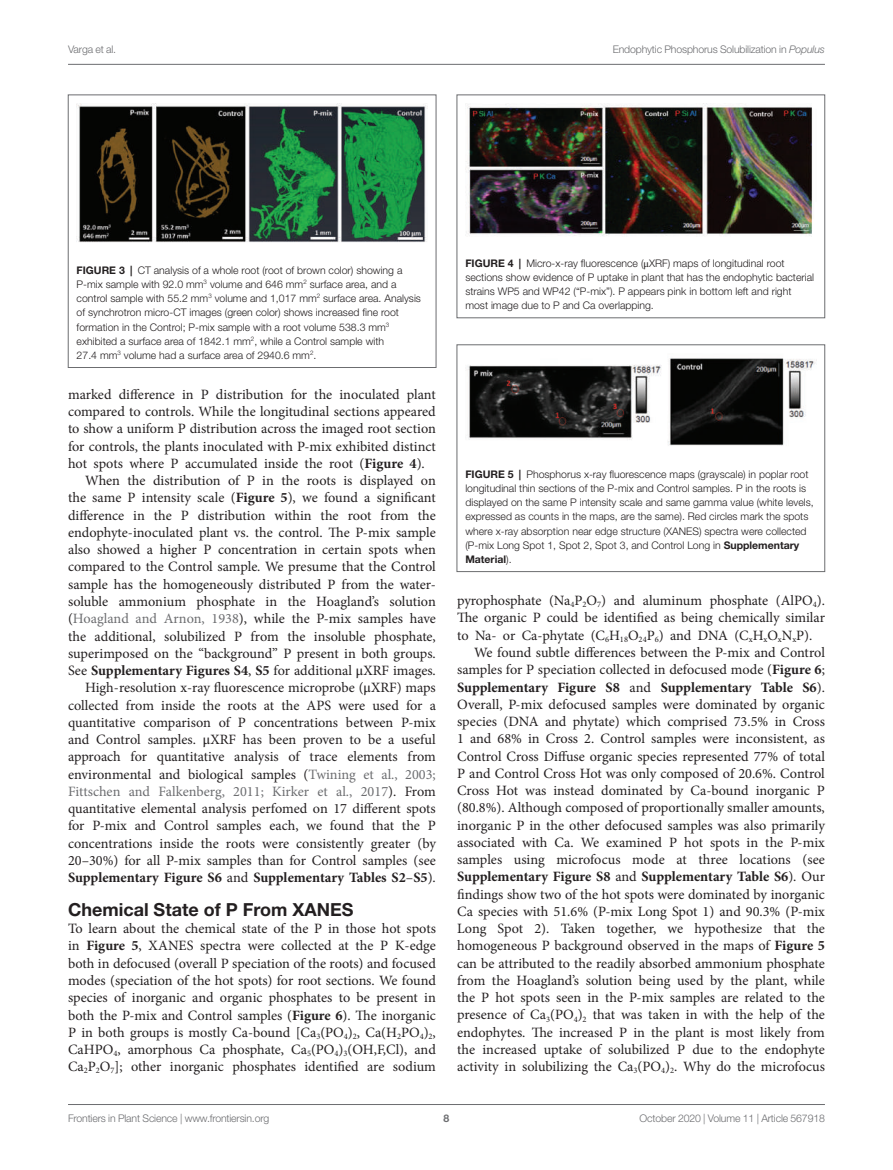
<style>
.page{position:relative;width:893px;height:1170px;background:#fff}
.page>*{position:absolute;margin:0;border:0;box-sizing:border-box;transform-origin:0 0}
.t1{font:700 18px "Helvetica Neue LT Std";color:#231f20}
.t2{font:14.25px/17.2px "Minion Pro";color:#231f20;text-align:justify}
.t3{font:700 14.25px "Minion Pro";letter-spacing:-.005em;color:#231f20}
.t4{font:14.25px "Minion Pro";color:#6c6d70}
.t5{font:300 10.5px/14.2px "Helvetica Neue LT Std";color:#231f20}
.t6{font:300 10.5px "Helvetica Neue LT Std";letter-spacing:-.015em;color:#6c6d70}
.t7{font:700 10.5px "Helvetica Neue LT Std";color:#6c6d70}
.s1{font-style:italic}
.s2{font-weight:700}
.s3{font-family:"STIX General";font-weight:400}
.s4{color:#6c6d70}
.s5{font-family:"STIX General"}
.s6{color:#231f20}
.s7{font-weight:400}
</style>
<div class="page">
<hr style="left:68px;top:64px;width:757px;height:1px;background:#6c6d70">
<hr style="left:68px;top:1104px;width:757px;height:1px;background:#6c6d70">
<img style="left:467px;top:358px;width:349px;height:88px">
<div style="left:457px;top:344px;width:368px;height:227px;border:1px solid #6c6d70"></div>
<img style="left:77px;top:103px;width:351px;height:139px">
<img style="left:466px;top:103px;width:346px;height:134px">
<div style="left:457px;top:95px;width:368px;height:223px;border:1px solid #6c6d70"></div>
<p class="t6" style="left:68px;top:42px;width:50px">Varga et al.</p>
<p class="t6" style="left:613px;top:42px;width:214px">Endophytic Phosphorus Solubilization in <span class="s1">Populus</span></p>
<p class="t5" style="left:77px;top:262px;width:346px"><span class="s2">FIGURE 3 |</span> CT analysis of a whole root (root of brown color) showing a P-mix sample with 92.0 mm<sup>3</sup> volume and 646 mm<sup>2</sup> surface area, and a control sample with 55.2 mm<sup>3</sup> volume and 1,017 mm<sup>2</sup> surface area. Analysis of synchrotron micro-CT images (green color) shows increased fine root formation in the Control; P-mix sample with a root volume 538.3 mm<sup>3 </sup>exhibited a surface area of 1842.1 mm<sup>2</sup>, while a Control sample with<br>27.4 mm<sup>3</sup> volume had a surface area of 2940.6 mm<sup>2</sup>.</p>
<p class="t5" style="left:465px;top:255px;width:350px"><span class="s2">FIGURE 4 |</span> Micro-x-ray fluorescence (<span class="s3">μ</span>XRF) maps of longitudinal root sections show evidence of P uptake in plant that has the endophytic bacterial strains WP5 and WP42 (“P-mix”). P appears pink in bottom left and right most image due to P and Ca overlapping.</p>
<p class="t2" style="left:68px;top:386px;width:369px">marked difference in P distribution for the inoculated plant</p>
<p class="t2" style="left:68px;top:403px;width:369px">compared to controls. While the longitudinal sections appeared</p>
<p class="t2" style="left:68px;top:420px;width:369px">to show a uniform P distribution across the imaged root section</p>
<p class="t2" style="left:68px;top:437px;width:369px">for controls, the plants inoculated with P-mix exhibited distinct</p>
<p class="t2" style="left:68px;top:455px;width:358px">hot spots where P accumulated inside the root (<span class="s2">Figure 4</span>).</p>
<p class="t2" style="left:85px;top:472px;width:352px">When the distribution of P in the roots is displayed on</p>
<p class="t2" style="left:68px;top:489px;width:369px">the same P intensity scale (<span class="s2">Figure 5</span>), we found a significant</p>
<p class="t2" style="left:68px;top:506px;width:369px">difference in the P distribution within the root from the</p>
<p class="t2" style="left:68px;top:524px;width:369px">endophyte-inoculated plant vs. the control. The P-mix sample</p>
<p class="t2" style="left:68px;top:541px;width:369px">also showed a higher P concentration in certain spots when</p>
<p class="t2" style="left:68px;top:558px;width:369px">compared to the Control sample. We presume that the Control</p>
<p class="t2" style="left:68px;top:575px;width:369px">sample has the homogeneously distributed P from the water-</p>
<p class="t2" style="left:68px;top:593px;width:369px">soluble ammonium phosphate in the Hoagland’s solution</p>
<p class="t2" style="left:68px;top:610px;width:369px">(<span class="s4">Hoagland and Arnon, 1938</span>), while the P-mix samples have</p>
<p class="t2" style="left:68px;top:627px;width:369px">the additional, solubilized P from the insoluble phosphate,</p>
<p class="t2" style="left:68px;top:644px;width:369px">superimposed on the “background” P present in both groups.</p>
<p class="t2" style="left:68px;top:662px;width:369px">See <span class="s2">Supplementary Figures S4</span>, <span class="s2">S5</span> for additional <span class="s5">μ</span>XRF images.</p>
<p class="t2" style="left:85px;top:679px;width:352px">High-resolution x-ray fluorescence microprobe (<span class="s5">μ</span>XRF) maps</p>
<p class="t2" style="left:68px;top:696px;width:369px">collected from inside the roots at the APS were used for a</p>
<p class="t2" style="left:68px;top:713px;width:369px">quantitative comparison of P concentrations between P-mix</p>
<p class="t2" style="left:68px;top:731px;width:369px">and Control samples. <span class="s5">μ</span>XRF has been proven to be a useful</p>
<p class="t2" style="left:68px;top:748px;width:369px">approach for quantitative analysis of trace elements from</p>
<p class="t2" style="left:68px;top:765px;width:369px">environmental and biological samples (<span class="s4">Twining et al., 2003;</span></p>
<p class="t4" style="left:68px;top:781px;width:369px">Fittschen and Falkenberg, 2011; Kirker et al., 2017<span class="s6">). From</span></p>
<p class="t2" style="left:68px;top:800px;width:369px">quantitative elemental analysis perfomed on 17 different spots</p>
<p class="t2" style="left:68px;top:817px;width:369px">for P-mix and Control samples each, we found that the P</p>
<p class="t2" style="left:68px;top:834px;width:369px">concentrations inside the roots were consistently greater (by</p>
<p class="t2" style="left:68px;top:851px;width:369px">20–30%) for all P-mix samples than for Control samples (see</p>
<p class="t3" style="left:68px;top:869px;width:369px">Supplementary Figure S6 <span class="s7">and</span> Supplementary Tables S2<span class="s7">–</span>S5<span class="s7">).</span></p>
<p class="t1" style="left:68px;top:898px;width:287px">Chemical State of P From XANES</p>
<p class="t2" style="left:68px;top:920px;width:369px">To learn about the chemical state of the P in those hot spots in <span class="s2">Figure 5</span>, XANES spectra were collected at the P K-edge both in defocused (overall P speciation of the roots) and focused modes (speciation of the hot spots) for root sections. We found species of inorganic and organic phosphates to be present in both the P-mix and Control samples (<span class="s2">Figure 6</span>). The inorganic P in both groups is mostly Ca-bound [Ca<sub>3</sub>(PO<sub>4</sub>)<sub>2</sub>, Ca(H<sub>2</sub>PO<sub>4</sub>)<sub>2</sub>, CaHPO<sub>4</sub>, amorphous Ca phosphate, Ca<sub>5</sub>(PO<sub>4</sub>)<sub>3</sub>(OH,F,Cl), and Ca<sub>2</sub>P<sub>2</sub>O<sub>7</sub>]; other inorganic phosphates identified are sodium</p>
<p class="t5" style="left:465px;top:466px;width:350px"><span class="s2">FIGURE 5 |</span> Phosphorus x-ray fluorescence maps (grayscale) in poplar root longitudinal thin sections of the P-mix and Control samples. P in the roots is displayed on the same P intensity scale and same gamma value (white levels, expressed as counts in the maps, are the same). Red circles mark the spots where x-ray absorption near edge structure (XANES) spectra were collected (P-mix Long Spot 1, Spot 2, Spot 3, and Control Long in <span class="s2">Supplementary Material</span>).</p>
<p class="t2" style="left:457px;top:592px;width:369px">pyrophosphate (Na<sub>4</sub>P<sub>2</sub>O<sub>7</sub>) and aluminum phosphate (AlPO<sub>4</sub>).</p>
<p class="t2" style="left:457px;top:609px;width:369px">The organic P could be identified as being chemically similar</p>
<p class="t2" style="left:457px;top:626px;width:357px">to Na- or Ca-phytate (C<sub>6</sub>H<sub>18</sub>O<sub>24</sub>P<sub>6</sub>) and DNA (C<sub>x</sub>H<sub>x</sub>O<sub>x</sub>N<sub>x</sub>P).</p>
<p class="t2" style="left:474px;top:644px;width:352px">We found subtle differences between the P-mix and Control</p>
<p class="t2" style="left:457px;top:661px;width:369px">samples for P speciation collected in defocused mode (<span class="s2">Figure 6</span>;</p>
<p class="t3" style="left:457px;top:678px;width:369px">Supplementary Figure S8 <span class="s7">and</span> Supplementary Table S6<span class="s7">).</span></p>
<p class="t2" style="left:457px;top:695px;width:369px">Overall, P-mix defocused samples were dominated by organic</p>
<p class="t2" style="left:457px;top:713px;width:369px">species (DNA and phytate) which comprised 73.5% in Cross</p>
<p class="t2" style="left:457px;top:730px;width:369px">1 and 68% in Cross 2. Control samples were inconsistent, as</p>
<p class="t2" style="left:457px;top:747px;width:369px">Control Cross Diffuse organic species represented 77% of total</p>
<p class="t2" style="left:457px;top:764px;width:369px">P and Control Cross Hot was only composed of 20.6%. Control</p>
<p class="t2" style="left:457px;top:782px;width:369px">Cross Hot was instead dominated by Ca-bound inorganic P</p>
<p class="t2" style="left:457px;top:799px;width:369px">(80.8%). Although composed of proportionally smaller amounts,</p>
<p class="t2" style="left:457px;top:816px;width:369px">inorganic P in the other defocused samples was also primarily</p>
<p class="t2" style="left:457px;top:833px;width:369px">associated with Ca. We examined P hot spots in the P-mix</p>
<p class="t2" style="left:457px;top:851px;width:369px">samples using microfocus mode at three locations (see</p>
<p class="t3" style="left:457px;top:868px;width:369px">Supplementary Figure S8 <span class="s7">and</span> Supplementary Table S6<span class="s7">). Our</span></p>
<p class="t2" style="left:457px;top:885px;width:369px">findings show two of the hot spots were dominated by inorganic</p>
<p class="t2" style="left:457px;top:902px;width:369px">Ca species with 51.6% (P-mix Long Spot 1) and 90.3% (P-mix</p>
<p class="t2" style="left:457px;top:920px;width:369px">Long Spot 2). Taken together, we hypothesize that the</p>
<p class="t2" style="left:457px;top:937px;width:369px">homogeneous P background observed in the maps of <span class="s2">Figure 5</span></p>
<p class="t2" style="left:457px;top:954px;width:369px">can be attributed to the readily absorbed ammonium phosphate</p>
<p class="t2" style="left:457px;top:971px;width:369px">from the Hoagland’s solution being used by the plant, while</p>
<p class="t2" style="left:457px;top:989px;width:369px">the P hot spots seen in the P-mix samples are related to the</p>
<p class="t2" style="left:457px;top:1006px;width:369px">presence of Ca<sub>3</sub>(PO<sub>4</sub>)<sub>2</sub> that was taken in with the help of the</p>
<p class="t2" style="left:457px;top:1023px;width:369px">endophytes. The increased P in the plant is most likely from</p>
<p class="t2" style="left:457px;top:1040px;width:369px">the increased uptake of solubilized P due to the endophyte</p>
<p class="t2" style="left:457px;top:1058px;width:369px">activity in solubilizing the Ca<sub>3</sub>(PO<sub>4</sub>)<sub>2</sub>. Why do the microfocus</p>
<p class="t6" style="left:68px;top:1111px;width:203px">Frontiers in Plant Science | www.frontiersin.org</p>
<p class="t7" style="left:444px;top:1111px;width:7px">8</p>
<p class="t6" style="left:640px;top:1111px;width:187px">October 2020 | Volume 11 | Article 567918</p>
</div>
